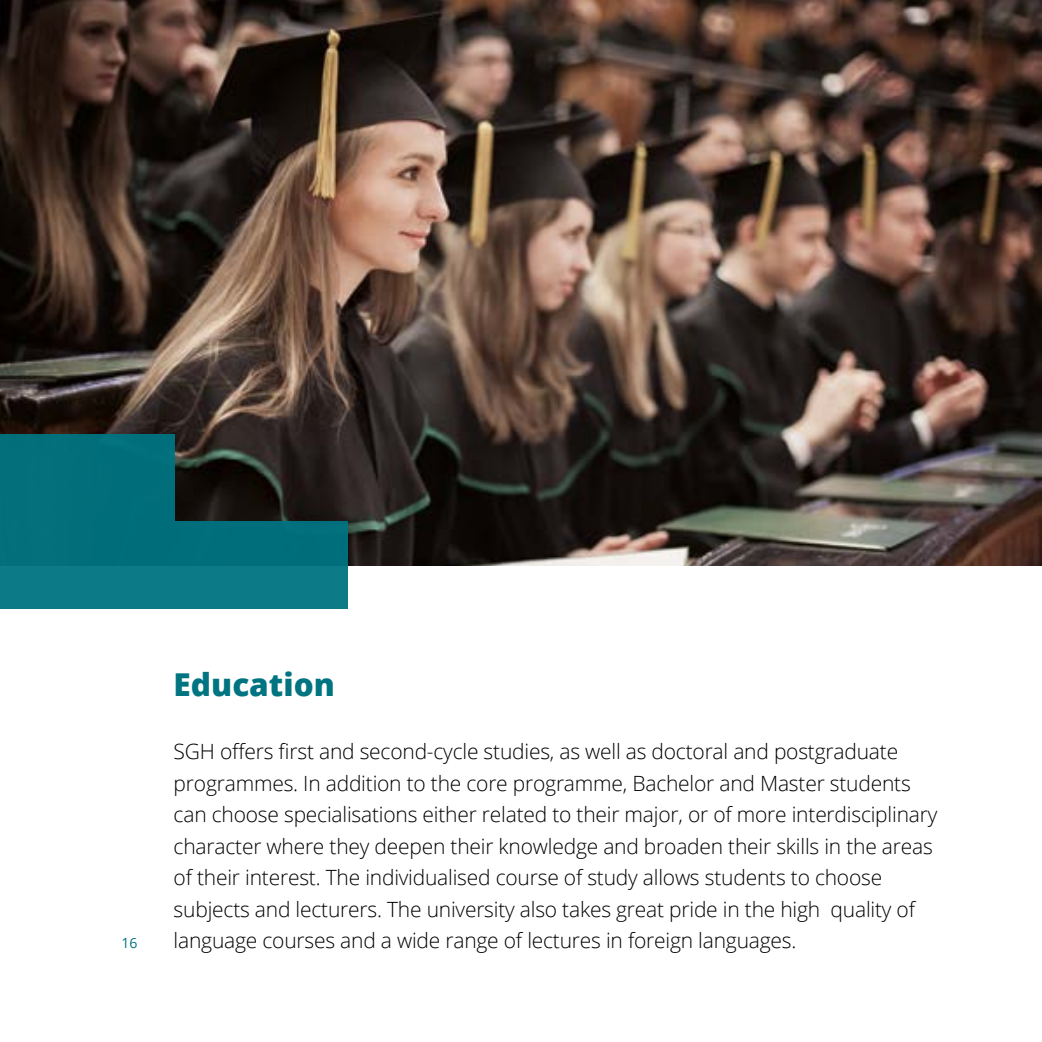
<style>
.page{position:relative;width:1042px;height:1042px;background:#fff}
.page>*{position:absolute;margin:0;border:0;box-sizing:border-box;transform-origin:0 0}
.t1{font:800 31.5px "Open Sans";color:#007481}
.t2{font:300 21px/31.5px "Open Sans";letter-spacing:-.01em;color:#000}
.t3{font:14px "Open Sans";color:#007481}
</style>
<div class="page">
<img style="left:0;top:0;width:1042px;height:565px">
<div style="left:0;top:521px;width:347px;height:88px;background:#007481"></div>
<div style="left:0;top:434px;width:174px;height:87px;background:#016f7a"></div>
<p class="t3" style="left:122px;top:933px;width:18px">16</p>
<h1 class="t1" style="left:174px;top:660px;width:163px">Education</h1>
<p class="t2" style="left:174px;top:735px;width:765px">SGH offers first and second-cycle studies, as well as doctoral and postgraduate programmes. In addition to the core programme, Bachelor and Master students can choose specialisations either related to their major, or of more interdisciplinary character where they deepen their knowledge and broaden their skills in the areas of their interest. The individualised course of study allows students to choose subjects and lecturers. The university also takes great pride in the high quality of language courses and a wide range of lectures in foreign languages.</p>
</div>
